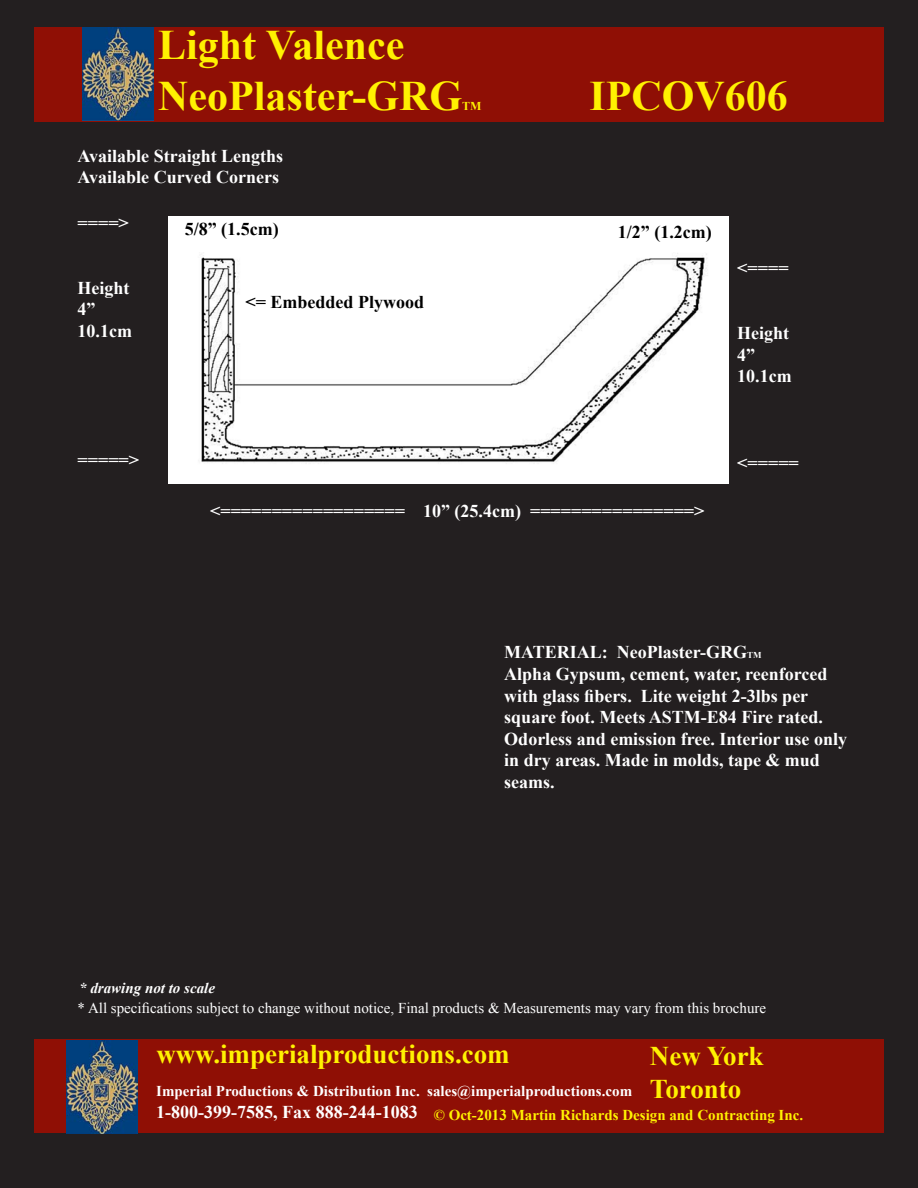
<style>
.page{position:relative;width:918px;height:1188px;background:#fff}
.page>*{position:absolute;margin:0;border:0;box-sizing:border-box;transform-origin:0 0}
.t1{font:700 42px "Times New Roman";color:#fff101}
.t2{font:700 27px "Times New Roman";color:#fff101}
.t3{font:700 18px/21.6px "Times New Roman";color:#fff}
.t4{font:700 18px "Times New Roman";color:#000}
.t5{font:15px "Times New Roman";color:#fff}
.t6{font:700 15px "Times New Roman";color:#fff}
.t7{font:700 15px "Times New Roman";color:#fff101}
.t8{font:italic 700 15px "Times New Roman";color:#fff}
.t9{font:700 12px "Times New Roman";color:#fff101}
.s1{font-size:9px}
</style>
<div class="page">
<div style="left:1px;top:1px;width:916px;height:1186px;background:#231f20"></div>
<div style="left:34px;top:27px;width:850px;height:94px;background:#8f0f05"></div>
<img style="left:82px;top:27px;width:71px;height:94px">
<div style="left:34px;top:1039px;width:850px;height:93px;background:#8f0f05"></div>
<img style="left:67px;top:1041px;width:70px;height:93px">
<img style="left:168px;top:217px;width:561px;height:267px">
<p class="t1" style="left:158px;top:16px;width:248px">Light Valence</p>
<p class="t1" style="left:158px;top:67px;width:305px">NeoPlaster-GRG</p>
<p class="t9" style="left:462px;top:97px;width:21px">TM</p>
<p class="t3" style="left:78px;top:144px;width:207px">Available Straight Lengths</p>
<p class="t3" style="left:78px;top:166px;width:203px">Available Curved Corners</p>
<p class="t1" style="left:589px;top:67px;width:200px">IPCOV606</p>
<p class="t3" style="left:78px;top:212px;width:53px">====&gt;</p>
<p class="t3" style="left:78px;top:276px;width:54px">Height</p>
<p class="t3" style="left:78px;top:298px;width:19px">4”</p>
<p class="t3" style="left:78px;top:320px;width:56px">10.1cm</p>
<p class="t3" style="left:78px;top:449px;width:63px">=====&gt;</p>
<p class="t4" style="left:185px;top:217px;width:95px">5/8” (1.5cm)</p>
<p class="t4" style="left:618px;top:220px;width:95px">1/2” (1.2cm)</p>
<p class="t4" style="left:246px;top:289px;width:180px">&lt;= Embedded Plywood</p>
<p class="t3" style="left:737px;top:257px;width:53px">&lt;====</p>
<p class="t3" style="left:737px;top:322px;width:54px">Height</p>
<p class="t3" style="left:737px;top:344px;width:19px">4”</p>
<p class="t3" style="left:737px;top:365px;width:56px">10.1cm</p>
<p class="t3" style="left:210px;top:499px;width:496px">&lt;================== 10” (25.4cm) ================&gt;</p>
<p class="t3" style="left:737px;top:452px;width:63px">&lt;=====</p>
<p class="t3" style="left:504px;top:641px;width:259px">MATERIAL: NeoPlaster-GRG<span class="s1">TM</span></p>
<p class="t3" style="left:504px;top:663px;width:344px">Alpha Gypsum, cement, water, reenforced with glass fibers. Lite weight 2-3lbs per square foot. Meets ASTM-E84 Fire rated.<br>Odorless and emission free. Interior use only in dry areas. Made in molds, tape &amp; mud seams.</p>
<p class="t8" style="left:79px;top:977px;width:137px">* drawing not to scale</p>
<p class="t5" style="left:78px;top:998px;width:690px">* All specifications subject to change without notice, Final products &amp; Measurements may vary from this brochure</p>
<p class="t2" style="left:156px;top:1035px;width:355px">www.imperialproductions.com</p>
<p class="t6" style="left:156px;top:1081px;width:477px">Imperial Productions &amp; Distribution Inc. sales@imperialproductions.com</p>
<p class="t3" style="left:156px;top:1101px;width:263px">1-800-399-7585, Fax 888-244-1083</p>
<p class="t7" style="left:434px;top:1105px;width:371px">© Oct-2013 Martin Richards Design and Contracting Inc.</p>
<p class="t2" style="left:650px;top:1038px;width:115px">New York</p>
<p class="t2" style="left:650px;top:1070px;width:93px">Toronto</p>
</div>
